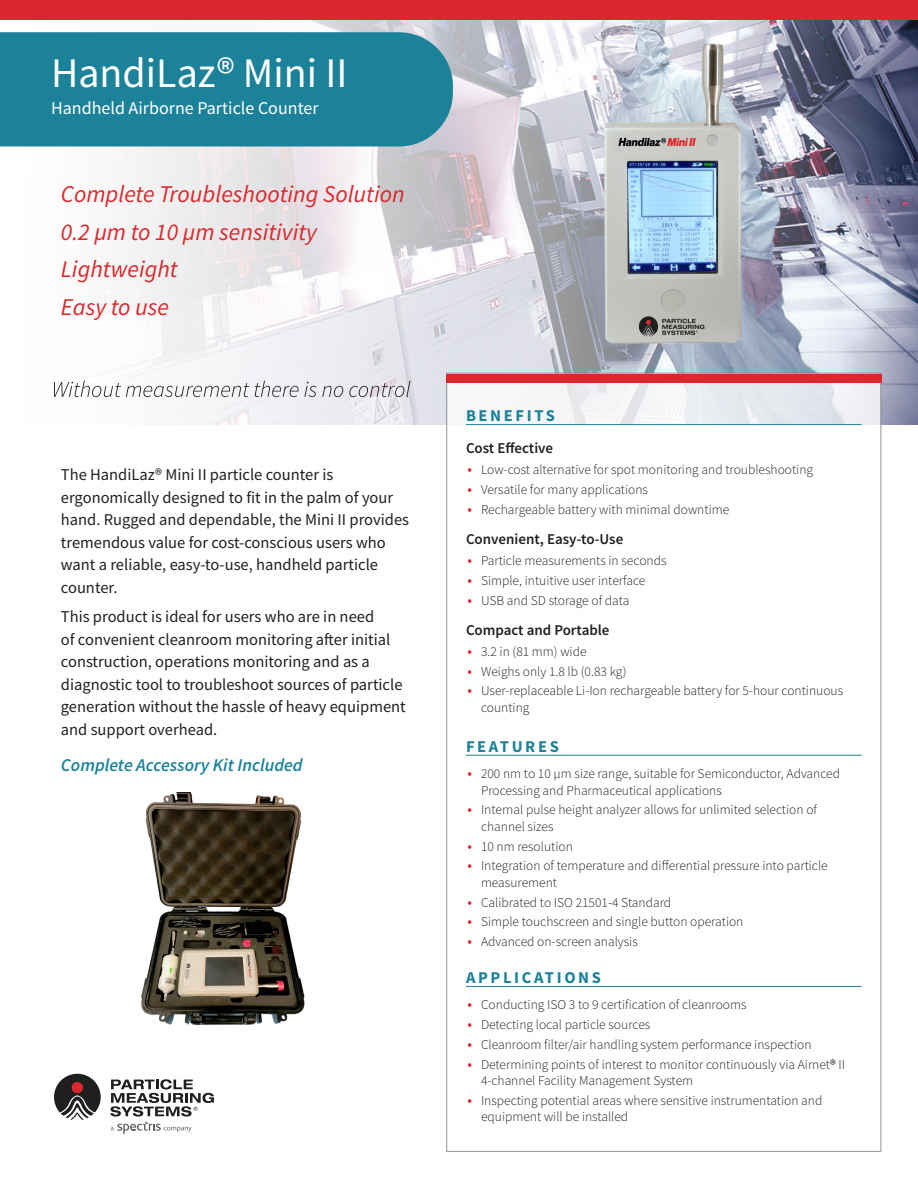
<style>
.page{position:relative;width:918px;height:1188px;background:#fff}
.page>*{position:absolute;margin:0;border:0;box-sizing:border-box;transform-origin:0 0}
.t1{font:42px "Source Sans Pro";color:#fff}
.Red_paragraph{font:italic 24px "Source Sans Pro";color:#da282e}
.t2{font:18px "Source Sans Pro";color:#fff}
.SubHead_Black{font:italic 600 18px "Source Sans Pro";color:#1b8299}
.Body{font:16.5px/22.5px "Source Sans Pro";color:#231f20}
.Benefits_Features_Ap{font:700 16.5px "Source Sans Pro";letter-spacing:.16em;color:#1b8299}
.SubHead_Black-2{font:600 15px "Source Sans Pro";color:#231f20}
.t3{font:300 13.5px/16.5px "Source Sans Pro";color:#231f20}
.s1{font-weight:400;font-size:15px;color:#da252e}
.s2{font-weight:400}
</style>
<div class="page">
<img style="left:25px;top:20px;width:893px;height:405px">
<div style="left:0;top:32px;width:453px;height:114px;background:#1b8299"></div>
<svg style="left:54px;top:1074px;width:47px;height:46px"></svg>
<div style="left:72px;top:1082px;width:11px;height:11px;background:#da282e;border-radius:50%"></div>
<svg style="left:110px;top:1079px;width:104px;height:55px"></svg>
<div style="left:0;top:0;width:918px;height:20px;background:#da282e"></div>
<svg style="left:54px;top:381px;width:195px;height:16px"></svg>
<svg style="left:255px;top:381px;width:88px;height:16px"></svg>
<svg style="left:349px;top:381px;width:61px;height:16px"></svg>
<div style="left:446px;top:373px;width:435px;height:779px;background:#fff;border:1px solid #7c868e"></div>
<div style="left:446px;top:374px;width:435px;height:9px;background:#da282e"></div>
<hr style="left:466px;top:424px;width:396px;height:1px;background:#1b8299">
<hr style="left:466px;top:755px;width:396px;height:1px;background:#1b8299">
<hr style="left:466px;top:986px;width:396px;height:1px;background:#1b8299">
<img style="left:563px;top:20px;width:210px;height:354px">
<img style="left:141px;top:792px;width:164px;height:234px">
<h1 class="t1" style="left:51px;top:47px;width:298px">HandiLaz® Mini II</h1>
<h3 class="t2" style="left:51px;top:97px;width:269px">Handheld Airborne Particle Counter</h3>
<p class="Red_paragraph" style="left:61px;top:179px;width:345px">Complete Troubleshooting Solution</p>
<p class="Red_paragraph" style="left:61px;top:216px;width:258px">0.2 µm to 10 µm sensitivity</p>
<p class="Red_paragraph" style="left:61px;top:254px;width:118px">Lightweight</p>
<p class="Red_paragraph" style="left:61px;top:292px;width:110px">Easy to use</p>
<p class="Body" style="left:61px;top:464px;width:350px">The HandiLaz® Mini II particle counter is ergonomically designed to fit in the palm of your hand. Rugged and dependable, the Mini II provides tremendous value for cost-conscious users who want a reliable, easy-to-use, handheld particle counter.</p>
<p class="Body" style="left:61px;top:605px;width:346px">This product is ideal for users who are in need<br>of convenient cleanroom monitoring after initial construction, operations monitoring and as a diagnostic tool to troubleshoot sources of particle generation without the hassle of heavy equipment and support overhead.</p>
<p class="SubHead_Black" style="left:61px;top:754px;width:243px">Complete Accessory Kit Included</p>
<p class="Benefits_Features_Ap" style="left:466px;top:404px;width:91px">BENEFITS</p>
<p class="SubHead_Black-2" style="left:466px;top:438px;width:89px">Cost Effective</p>
<p class="t3" style="left:468px;top:462px;width:347px"><span class="s1">•</span> Low-cost alternative for spot monitoring and troubleshooting</p>
<p class="t3" style="left:468px;top:481px;width:182px"><span class="s1">•</span> Versatile for many applications</p>
<p class="t3" style="left:468px;top:501px;width:263px"><span class="s1">•</span> Rechargeable battery with minimal downtime</p>
<p class="SubHead_Black-2" style="left:466px;top:529px;width:159px">Convenient, Easy-to-Use</p>
<p class="t3" style="left:468px;top:552px;width:201px"><span class="s1">•</span> Particle measurements in seconds</p>
<p class="t3" style="left:468px;top:572px;width:179px"><span class="s1">•</span> Simple, intuitive user interface</p>
<p class="t3" style="left:468px;top:592px;width:163px"><span class="s1">•</span> USB and SD storage of data</p>
<p class="SubHead_Black-2" style="left:466px;top:620px;width:145px">Compact and Portable</p>
<p class="t3" style="left:468px;top:643px;width:121px"><span class="s1">•</span> 3.2 in (81 mm) wide</p>
<p class="t3" style="left:468px;top:663px;width:160px"><span class="s1">•</span> Weighs only 1.8 lb (0.83 kg)</p>
<p class="t3" style="left:481px;top:683px;width:364px;text-indent:-14px"><span class="s1">•</span> User-replaceable Li-Ion rechargeable battery for 5-hour continuous counting</p>
<p class="Benefits_Features_Ap" style="left:466px;top:735px;width:94px">FEATURES</p>
<p class="t3" style="left:481px;top:765px;width:361px;text-indent:-14px"><span class="s1">•</span> 200 nm to 10 μm size range, suitable for Semiconductor, Advanced<br>Processing and Pharmaceutical applications</p>
<p class="t3" style="left:481px;top:802px;width:338px;text-indent:-14px"><span class="s1">•</span> Internal pulse height analyzer allows for unlimited selection of channel sizes</p>
<p class="t3" style="left:468px;top:838px;width:107px"><span class="s1">•</span> 10 nm resolution</p>
<p class="t3" style="left:481px;top:858px;width:348px;text-indent:-14px"><span class="s1">•</span> Integration of temperature and differential pressure into particle measurement</p>
<p class="t3" style="left:468px;top:894px;width:205px"><span class="s1">•</span> Calibrated to ISO 21501-4 Standard</p>
<p class="t3" style="left:468px;top:914px;width:277px"><span class="s1">•</span> Simple touchscreen and single button operation</p>
<p class="t3" style="left:468px;top:933px;width:172px"><span class="s1">•</span> Advanced on-screen analysis</p>
<p class="Benefits_Features_Ap" style="left:466px;top:966px;width:137px">APPLICATIONS</p>
<p class="t3" style="left:468px;top:997px;width:281px"><span class="s1">•</span> Conducting ISO 3 to 9 certification of cleanrooms</p>
<p class="t3" style="left:468px;top:1016px;width:184px"><span class="s1">•</span> Detecting local particle sources</p>
<p class="t3" style="left:468px;top:1036px;width:346px"><span class="s1">•</span> Cleanroom filter/air handling system performance inspection</p>
<p class="t3" style="left:481px;top:1056px;width:365px;text-indent:-14px"><span class="s1">•</span> Determining points of interest to monitor continuously via Airnet<span class="s2">®</span> II<br>4-channel Facility Management System</p>
<p class="t3" style="left:481px;top:1092px;width:343px;text-indent:-14px"><span class="s1">•</span> Inspecting potential areas where sensitive instrumentation and equipment will be installed</p>
</div>
